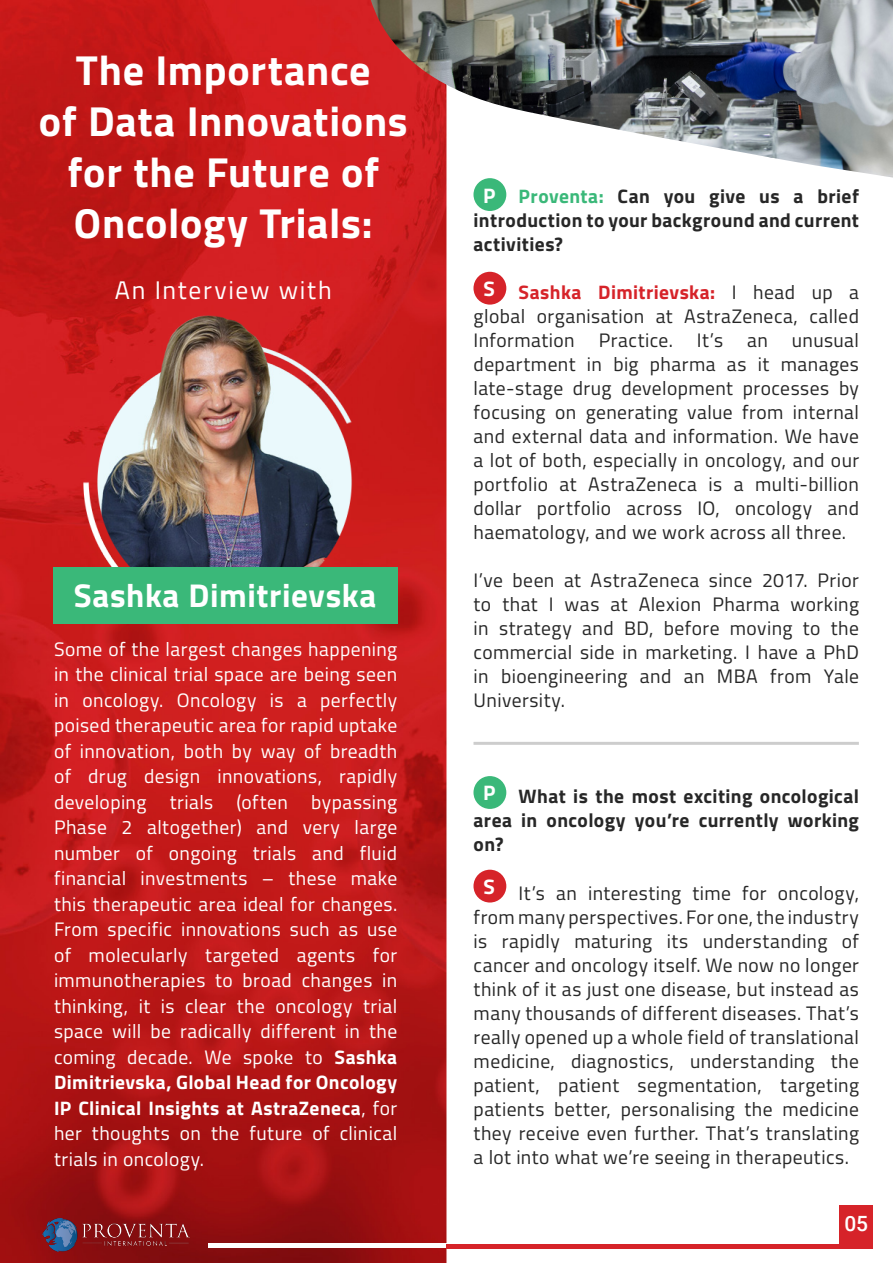
<style>
.page{position:relative;width:893px;height:1263px;background:#fff}
.page>*{position:absolute;margin:0;border:0;box-sizing:border-box;transform-origin:0 0}
.t1{font:700 42px "Cairo";letter-spacing:.015em;color:#fff}
.t2{font:700 33px "Cairo";letter-spacing:.02em;color:#fff}
.t3{font:25.5px "Cairo";letter-spacing:.07em;color:#fff}
.t4{font:700 21px "Cairo";color:#fff}
.t5{font:500 21px "Roboto";color:#fff}
.t6{font:19.5px/24px "Cairo";letter-spacing:.02em;color:#272727;text-align:justify}
.t7{font:19.5px/25.5px "Cairo";letter-spacing:.02em;color:#fff;text-align:justify}
.t8{font:700 19.5px/24px "Cairo";letter-spacing:.02em;color:#272727;text-align:justify}
.s1{font-weight:700}
.s2{color:#3ab879}
.s3{font-weight:700;color:#d62329}
</style>
<div class="page">
<img style="left:0;top:0;width:873px;height:1263px">
<img style="left:371px;top:0;width:522px;height:178px">
<img style="left:51px;top:307px;width:336px;height:298px">
<div style="left:53px;top:568px;width:344px;height:56px;background:#3ab879"></div>
<div style="left:473px;top:178px;width:33px;height:33px;background:#3ab879;border-radius:50%"></div>
<div style="left:473px;top:776px;width:33px;height:33px;background:#3ab879;border-radius:50%"></div>
<div style="left:473px;top:272px;width:33px;height:33px;background:#d62329;border-radius:50%"></div>
<div style="left:473px;top:870px;width:33px;height:32px;background:#d62329;border-radius:50%"></div>
<hr style="left:473px;top:742px;width:386px;height:3px;background:#000">
<hr style="left:208px;top:1244px;width:664px;height:4px;background:#fff">
<div style="left:446px;top:1244px;width:426px;height:5px;background:#d62329"></div>
<img style="left:43px;top:1218px;width:147px;height:33px">
<div style="left:839px;top:1205px;width:33px;height:41px;background:#d62329"></div>
<p class="t1" style="left:76px;top:36px;width:296px">The Importance</p>
<p class="t1" style="left:39px;top:87px;width:371px">of Data Innovations</p>
<p class="t1" style="left:67px;top:138px;width:313px">for the Future of</p>
<p class="t1" style="left:74px;top:189px;width:300px">Oncology Trials:</p>
<p class="t3" style="left:115px;top:271px;width:219px">An Interview with</p>
<p class="t2" style="left:74px;top:568px;width:304px">Sashka Dimitrievska</p>
<p class="t7" style="left:54px;top:636px;width:345px">Some of the largest changes happening in the clinical trial space are being seen in oncology. Oncology is a perfectly poised therapeutic area for rapid uptake of innovation, both by way of breadth of drug design innovations, rapidly developing trials (often bypassing Phase 2 altogether) and very large number of ongoing trials and fluid financial investments – these make this therapeutic area ideal for changes.<br>From specific innovations such as use of molecularly targeted agents for immunotherapies to broad changes in thinking, it is clear the oncology trial space will be radically different in the coming decade. We spoke to <span class="s1">Sashka Dimitrievska, Global Head for Oncology IP Clinical Insights at AstraZeneca</span>, for her thoughts on the future of clinical trials in oncology.</p>
<p class="t4" style="left:483px;top:178px;width:14px">P</p>
<p class="t8" style="left:474px;top:184px;width:387px;text-indent:45px"><span class="s2">Proventa:</span> Can you give us a brief introduction to your background and current activities?</p>
<p class="t6" style="left:474px;top:281px;width:387px;text-indent:45px"><span class="s3">Sashka Dimitrievska:</span> I head up a global organisation at AstraZeneca, called Information Practice. It’s an unusual department in big pharma as it manages late-stage drug development processes by focusing on generating value from internal and external data and information. We have a lot of both, especially in oncology, and our portfolio at AstraZeneca is a multi-billion dollar portfolio across IO, oncology and haematology, and we work across all three.</p>
<p class="t6" style="left:474px;top:569px;width:387px">I’ve been at AstraZeneca since 2017. Prior to that I was at Alexion Pharma working in strategy and BD, before moving to the commercial side in marketing. I have a PhD in bioengineering and an MBA from Yale University.</p>
<p class="t4" style="left:483px;top:272px;width:13px">S</p>
<p class="t4" style="left:483px;top:776px;width:14px">P</p>
<p class="t8" style="left:474px;top:784px;width:387px;text-indent:45px">What is the most exciting oncological area in oncology you’re currently working on?</p>
<p class="t6" style="left:474px;top:881px;width:387px;text-indent:45px">It’s an interesting time for oncology, from many perspectives. For one, the industry is rapidly maturing its understanding of cancer and oncology itself. We now no longer think of it as just one disease, but instead as many thousands of different diseases. That’s really opened up a whole field of translational medicine, diagnostics, understanding the patient, patient segmentation, targeting patients better, personalising the medicine they receive even further. That’s translating a lot into what we’re seeing in therapeutics.</p>
<p class="t4" style="left:483px;top:869px;width:13px">S</p>
<p class="t5" style="left:844px;top:1209px;width:25px">05</p>
</div>
